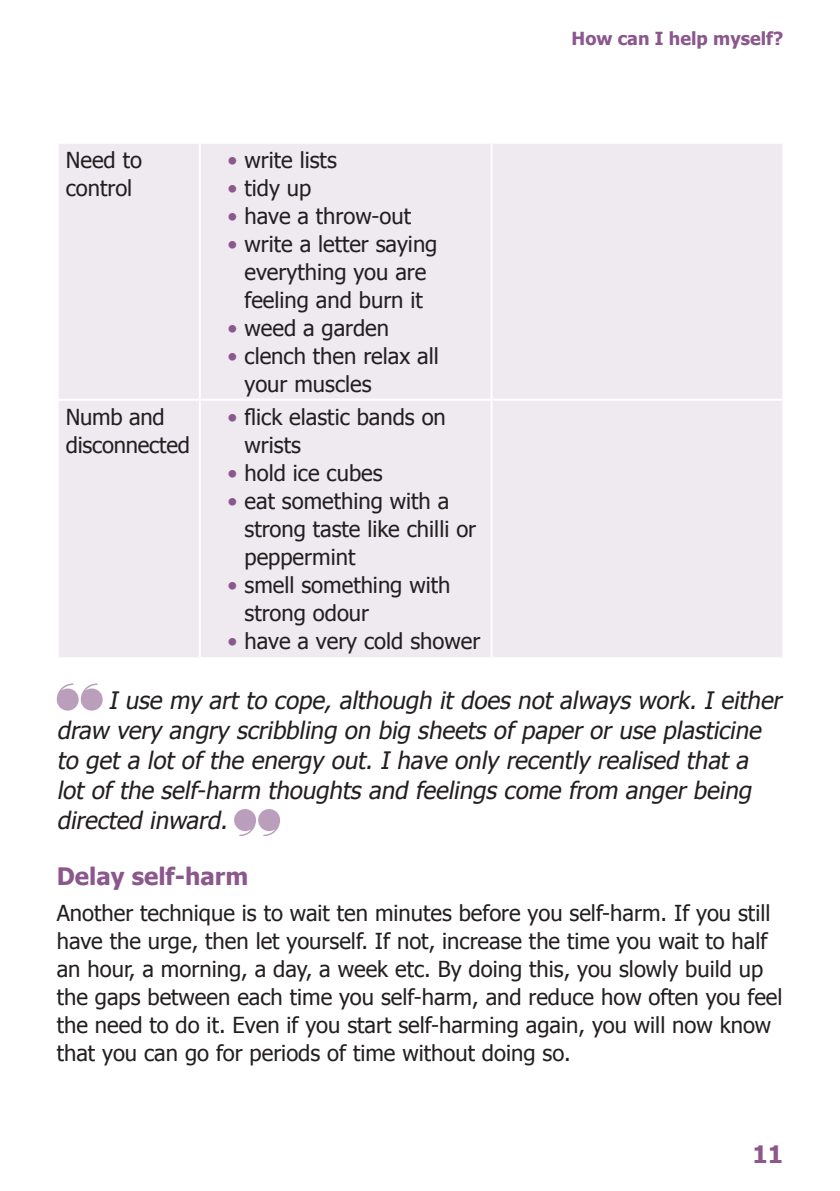
<style>
.page{position:relative;width:840px;height:1191px;background:#fff}
.page>*{position:absolute;margin:0;border:0;box-sizing:border-box;transform-origin:0 0}
.t1{font:italic 24px/30px "Tahoma";color:#231f20}
.t2{font:700 24px "Tahoma";color:#8b578d}
.t3{font:22px/28px "Tahoma";color:#231f20}
.t4{font:700 18px "Tahoma";color:#8b578d}
.s1{color:#8b578d}
</style>
<div class="page">
<div style="left:59px;top:144px;width:722px;height:513px;background:#efe9f0"></div>
<hr style="left:199px;top:144px;width:2px;height:255px;background:#fff">
<hr style="left:490px;top:144px;width:2px;height:255px;background:#fff">
<hr style="left:57px;top:399px;width:143px;height:2px;background:#fff">
<hr style="left:200px;top:399px;width:291px;height:2px;background:#fff">
<hr style="left:199px;top:401px;width:2px;height:256px;background:#fff">
<hr style="left:491px;top:399px;width:292px;height:2px;background:#fff">
<hr style="left:490px;top:401px;width:2px;height:256px;background:#fff">
<svg style="left:57px;top:683px;width:46px;height:27px"></svg>
<svg style="left:234px;top:809px;width:46px;height:27px"></svg>
<p class="t3" style="left:66px;top:145px;width:78px">Need to control</p>
<p class="t3" style="left:227px;top:145px;width:111px"><span class="s1">•</span> write lists</p>
<p class="t3" style="left:227px;top:173px;width:85px"><span class="s1">•</span> tidy up</p>
<p class="t3" style="left:227px;top:201px;width:185px"><span class="s1">•</span> have a throw-out</p>
<p class="t3" style="left:227px;top:229px;width:211px;text-align:center"><span class="s1">•</span> write a letter saying everything you are feeling and burn it</p>
<p class="t3" style="left:227px;top:313px;width:163px"><span class="s1">•</span> weed a garden</p>
<p class="t3" style="left:244px;top:341px;width:196px;text-indent:-17px"><span class="s1">•</span> clench then relax all your muscles</p>
<p class="t4" style="left:571px;top:26px;width:213px">How can I help myself?</p>
<p class="t3" style="left:66px;top:401px;width:126px">Numb and disconnected</p>
<p class="t3" style="left:244px;top:401px;width:203px;text-indent:-17px"><span class="s1">•</span> flick elastic bands on wrists</p>
<p class="t3" style="left:227px;top:457px;width:156px"><span class="s1">•</span> hold ice cubes</p>
<p class="t3" style="left:244px;top:485px;width:233px;text-indent:-17px"><span class="s1">•</span> eat something with a strong taste like chilli or peppermint</p>
<p class="t3" style="left:244px;top:569px;width:207px;text-indent:-17px"><span class="s1">•</span> smell something with strong odour</p>
<p class="t3" style="left:227px;top:625px;width:254px"><span class="s1">•</span> have a very cold shower</p>
<p class="t1" style="left:57px;top:684px;width:731px;text-indent:52px">I use my art to cope, although it does not always work. I either draw very angry scribbling on big sheets of paper or use plasticine to get a lot of the energy out. I have only recently realised that a lot of the self-harm thoughts and feelings come from anger being directed inward.</p>
<p class="t2" style="left:57px;top:859px;width:193px">Delay self-harm</p>
<p class="t3" style="left:57px;top:898px;width:727px">Another technique is to wait ten minutes before you self-harm. If you still have the urge, then let yourself. If not, increase the time you wait to half an hour, a morning, a day, a week etc. By doing this, you slowly build up the gaps between each time you self-harm, and reduce how often you feel the need to do it. Even if you start self-harming again, you will now know that you can go for periods of time without doing so.</p>
<p class="t2" style="left:752px;top:1137px;width:32px">11</p>
</div>
